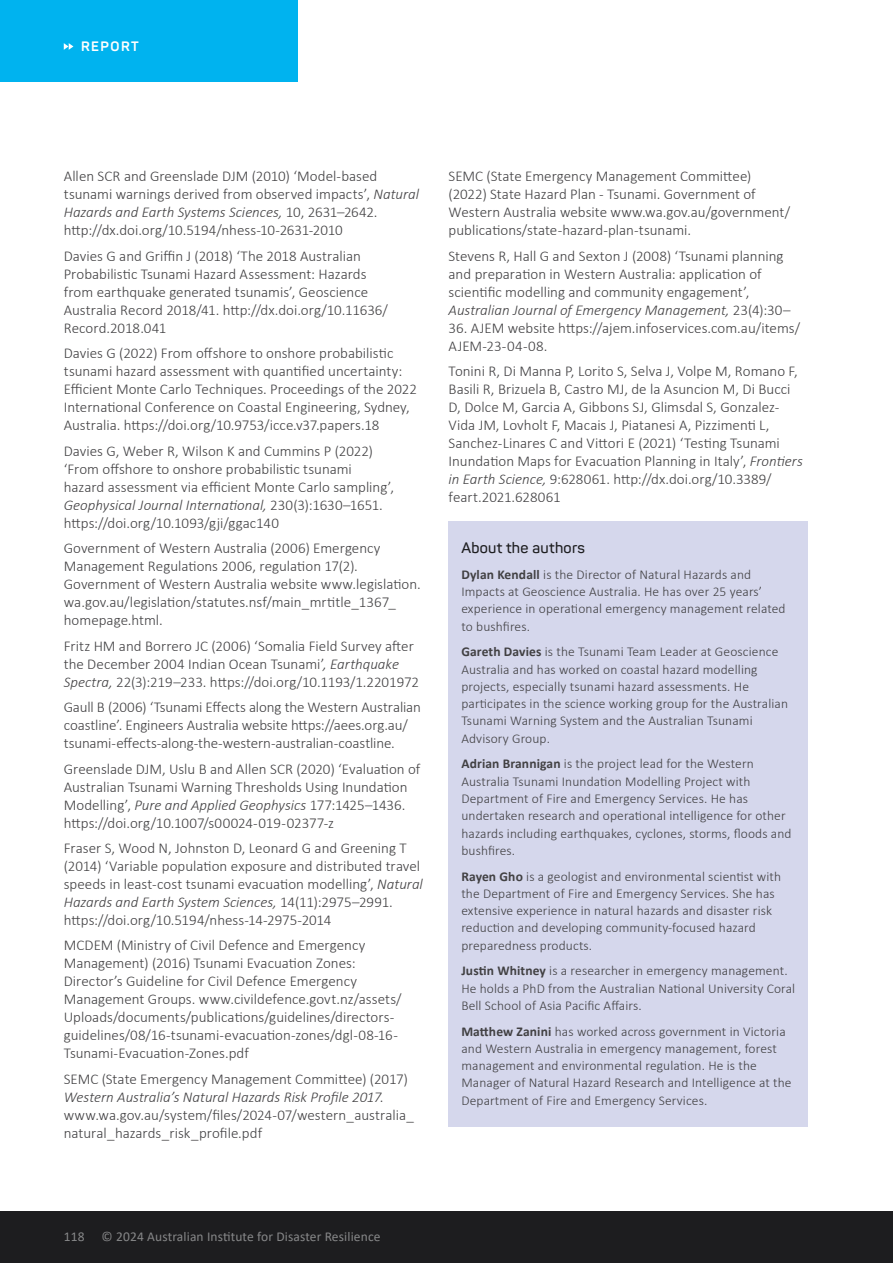
<style>
.page{position:relative;width:893px;height:1263px;background:#fff}
.page>*{position:absolute;margin:0;border:0;box-sizing:border-box;transform-origin:0 0}
.t1{font:300 15px/18px "Calibri";color:#414042}
.t2{font:600 15px "Panton";letter-spacing:.02em;color:#1d1d1f}
.t3{font:300 13.5px/17.2px "Calibri";letter-spacing:.01em;color:#414042}
.t4{font:13.5px "Calibri";letter-spacing:.01em;color:#868788}
.t5{font:700 13.5px "Panton";letter-spacing:.11em;color:#fff}
.s1{font-style:italic}
.s2{font-weight:700}
</style>
<div class="page">
<div style="left:0;top:0;width:298px;height:81px;background:#00b3ef"></div>
<svg style="left:64px;top:43px;width:9px;height:7px"></svg>
<div style="left:0;top:1212px;width:893px;height:51px;background:#1d1d1f"></div>
<div style="left:449px;top:522px;width:359px;height:54px;background:#d5d7ec"></div>
<div style="left:449px;top:552px;width:359px;height:101px;background:#d5d7ec"></div>
<div style="left:449px;top:629px;width:359px;height:136px;background:#d5d7ec"></div>
<div style="left:449px;top:741px;width:359px;height:136px;background:#d5d7ec"></div>
<div style="left:449px;top:853px;width:359px;height:119px;background:#d5d7ec"></div>
<div style="left:449px;top:948px;width:359px;height:84px;background:#d5d7ec"></div>
<div style="left:449px;top:1008px;width:359px;height:119px;background:#d5d7ec"></div>
<p class="t5" style="left:81px;top:38px;width:59px">REPORT</p>
<p class="t1" style="left:64px;top:167px;width:357px">Allen SCR and Greenslade DJM (2010) ‘Model-based tsunami warnings derived from observed impacts’, <span class="s1">Natural Hazards and Earth Systems Sciences,</span> 10, 2631–2642. http://dx.doi.org/10.5194/nhess-10-2631-2010</p>
<p class="t1" style="left:64px;top:247px;width:326px">Davies G and Griffin J (2018) ‘The 2018 Australian Probabilistic Tsunami Hazard Assessment: Hazards from earthquake generated tsunamis’, Geoscience Australia Record 2018/41. http://dx.doi.org/10.11636/ Record.2018.041</p>
<p class="t1" style="left:64px;top:344px;width:355px">Davies G (2022) From offshore to onshore probabilistic tsunami hazard assessment with quantified uncertainty:<br>Efficient Monte Carlo Techniques. Proceedings of the 2022<br>International Conference on Coastal Engineering, Sydney, Australia. https://doi.org/10.9753/icce.v37.papers.18</p>
<p class="t1" style="left:64px;top:442px;width:332px">Davies G, Weber R, Wilson K and Cummins P (2022) ‘From offshore to onshore probabilistic tsunami hazard assessment via efficient Monte Carlo sampling’, <span class="s1">Geophysical Journal International,</span> 230(3):1630–1651. https://doi.org/10.1093/gji/ggac140</p>
<p class="t1" style="left:64px;top:539px;width:359px">Government of Western Australia (2006) Emergency Management Regulations 2006, regulation 17(2).<br>Government of Western Australia website www.legislation. wa.gov.au/legislation/statutes.nsf/main_mrtitle_1367_ homepage.html.</p>
<p class="t1" style="left:64px;top:636px;width:357px">Fritz HM and Borrero JC (2006) ‘Somalia Field Survey after the December 2004 Indian Ocean Tsunami’<span class="s1">, Earthquake<br>Spectra,</span> 22(3):219–233. https://doi.org/10.1193/1.2201972</p>
<p class="t1" style="left:64px;top:698px;width:359px">Gaull B (2006) ‘Tsunami Effects along the Western Australian coastline’. Engineers Australia website https://aees.org.au/ tsunami-effects-along-the-western-australian-coastline.</p>
<p class="t1" style="left:64px;top:759px;width:358px">Greenslade DJM, Uslu B and Allen SCR (2020) ‘Evaluation of Australian Tsunami Warning Thresholds Using Inundation Modelling’, <span class="s1">Pure and Applied Geophysics</span> 177:1425–1436. https://doi.org/10.1007/s00024-019-02377-z</p>
<p class="t1" style="left:64px;top:839px;width:361px">Fraser S, Wood N, Johnston D, Leonard G and Greening T (2014) ‘Variable population exposure and distributed travel speeds in least-cost tsunami evacuation modelling’, <span class="s1">Natural Hazards and Earth System Sciences,</span> 14(11):2975–2991. https://doi.org/10.5194/nhess-14-2975-2014</p>
<p class="t1" style="left:64px;top:936px;width:339px">MCDEM (Ministry of Civil Defence and Emergency Management) (2016) Tsunami Evacuation Zones:<br>Director’s Guideline for Civil Defence Emergency Management Groups. www.civildefence.govt.nz/assets/ Uploads/documents/publications/guidelines/directors&shy;guidelines/08/16-tsunami-evacuation-zones/dgl-08-16- Tsunami-Evacuation-Zones.pdf</p>
<p class="t1" style="left:64px;top:1070px;width:352px">SEMC (State Emergency Management Committee) (2017)<br><span class="s1">Western Australia’s Natural Hazards Risk Profile 2017</span>. www.wa.gov.au/system/files/2024-07/western_australia_ natural_hazards_risk_profile.pdf</p>
<p class="t1" style="left:449px;top:167px;width:343px">SEMC (State Emergency Management Committee) (2022) State Hazard Plan - Tsunami. Government of Western Australia website www.wa.gov.au/government/ publications/state-hazard-plan-tsunami.</p>
<p class="t1" style="left:449px;top:247px;width:344px">Stevens R, Hall G and Sexton J (2008) ‘Tsunami planning and preparation in Western Australia: application of scientific modelling and community engagement’, <span class="s1">Australian Journal of Emergency Management,</span> 23(4):30–</p>
<p class="t1" style="left:449px;top:319px;width:353px">36. AJEM website https://ajem.infoservices.com.au/items/<br>AJEM-23-04-08.</p>
<p class="t1" style="left:449px;top:362px;width:356px">Tonini R, Di Manna P, Lorito S, Selva J, Volpe M, Romano F, Basili R, Brizuela B, Castro MJ, de la Asuncion M, Di Bucci D, Dolce M, Garcia A, Gibbons SJ, Glimsdal S, Gonzalez-Vida JM, Lovholt F, Macais J, Piatanesi A, Pizzimenti L, Sanchez-Linares C and Vittori E (2021) ‘Testing Tsunami Inundation Maps for Evacuation Planning in Italy’, <span class="s1">Frontiers in Earth Science,</span> 9:628061. http://dx.doi.org/10.3389/ feart.2021.628061</p>
<p class="t2" style="left:461px;top:539px;width:125px">About the authors</p>
<p class="t3" style="left:461px;top:566px;width:326px"><span class="s2">Dylan Kendall</span> is the Director of Natural Hazards and Impacts at Geoscience Australia. He has over 25 years’ experience in operational emergency management related to bushfires.</p>
<p class="t3" style="left:461px;top:643px;width:328px"><span class="s2">Gareth Davies</span> is the Tsunami Team Leader at Geoscience Australia and has worked on coastal hazard modelling projects, especially tsunami hazard assessments. He participates in the science working group for the Australian Tsunami Warning System and the Australian Tsunami Advisory Group.</p>
<p class="t3" style="left:461px;top:755px;width:332px"><span class="s2">Adrian Brannigan</span> is the project lead for the Western Australia Tsunami Inundation Modelling Project with Department of Fire and Emergency Services. He has undertaken research and operational intelligence for other hazards including earthquakes, cyclones, storms, floods and bushfires.</p>
<p class="t3" style="left:461px;top:867px;width:321px"><span class="s2">Rayen Gho</span> is a geologist and environmental scientist with the Department of Fire and Emergency Services. She has extensive experience in natural hazards and disaster risk reduction and developing community-focused hazard preparedness products.</p>
<p class="t3" style="left:461px;top:962px;width:335px"><span class="s2">Justin Whitney</span> is a researcher in emergency management.<br>He holds a PhD from the Australian National University Coral<br>Bell School of Asia Pacific Affairs.</p>
<p class="t3" style="left:461px;top:1022px;width:332px"><span class="s2">Matthew Zanini</span> has worked across government in Victoria and Western Australia in emergency management, forest management and environmental regulation. He is the Manager of Natural Hazard Research and Intelligence at the Department of Fire and Emergency Services.</p>
<p class="t4" style="left:64px;top:1227px;width:22px">118</p>
<p class="t4" style="left:102px;top:1227px;width:280px">© 2024 Australian Institute for Disaster Resilience</p>
</div>
